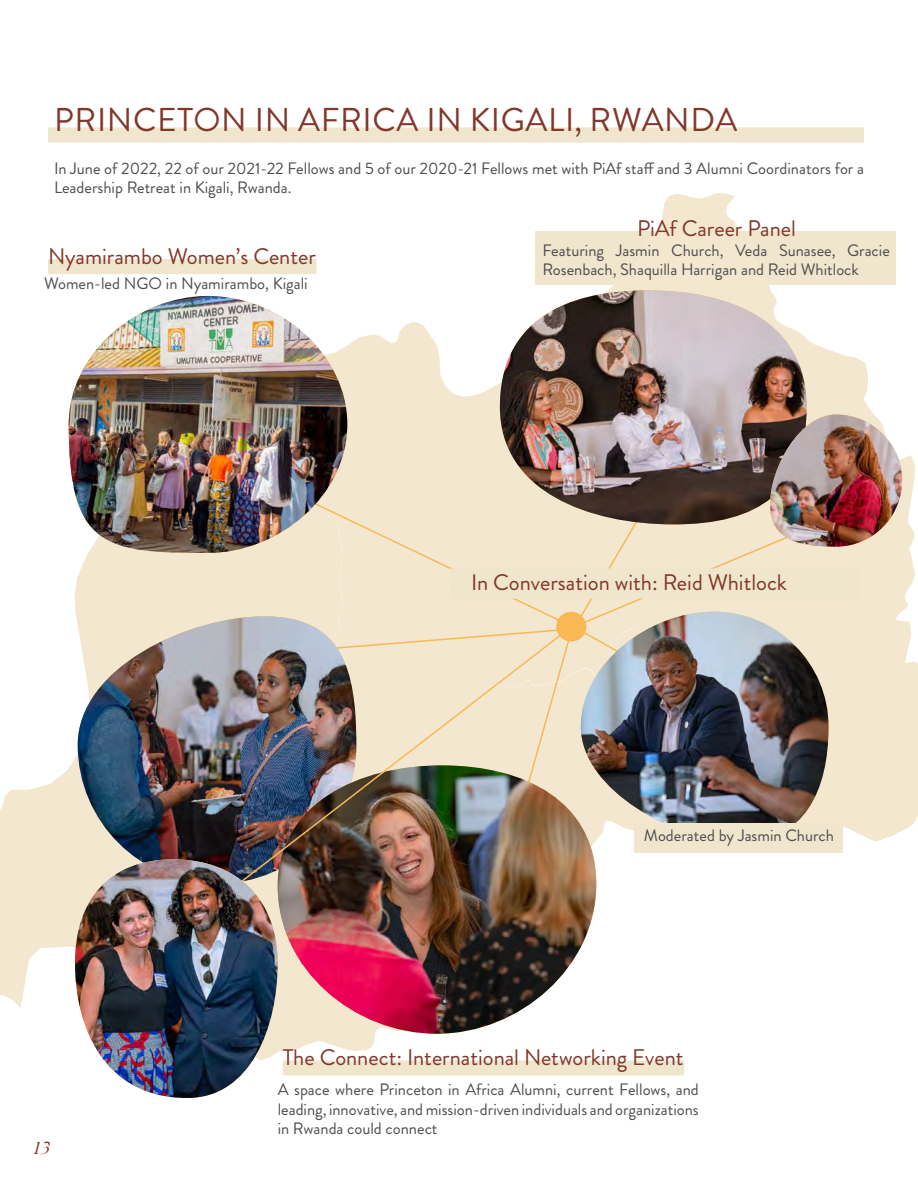
<style>
.page{position:relative;width:918px;height:1188px;background:#fff}
.page>*{position:absolute;margin:0;border:0;box-sizing:border-box;transform-origin:0 0}
.t1{font:33px "Brandon Grotesque";letter-spacing:.02em;color:#823728}
.t2{font:22.5px "Brandon Grotesque";color:#823728}
.t3{font:italic 18px "Baskerville Poster PT";color:#813324}
.t4{font:16.5px/19.5px "Brandon Grotesque";color:#4d4d4f}
</style>
<div class="page">
<div style="left:48px;top:128px;width:816px;height:14px;background:#f0e5cd"></div>
<svg style="left:347px;top:322px;width:136px;height:93px;fill:#f3e7cf"></svg>
<svg style="left:483px;top:193px;width:435px;height:638px"></svg>
<svg style="left:0;top:417px;width:144px;height:591px"></svg>
<div style="left:144px;top:553px;width:231px;height:499px;background:#f3e7cf"></div>
<div style="left:283px;top:1061px;width:401px;height:15px;background:#f0e5cd"></div>
<div style="left:48px;top:259px;width:268px;height:15px;background:#f0e5cd"></div>
<img style="left:78px;top:616px;width:213px;height:243px">
<img style="left:69px;top:296px;width:278px;height:257px">
<img style="left:500px;top:290px;width:307px;height:125px">
<img style="left:278px;top:883px;width:318px;height:151px">
<img style="left:233px;top:628px;width:336px;height:261px">
<img style="left:75px;top:859px;width:203px;height:239px">
<img style="left:291px;top:415px;width:611px;height:468px">
<h1 class="t1" style="left:54px;top:97px;width:685px">PRINCETON IN AFRICA IN KIGALI, RWANDA</h1>
<p class="t4" style="left:54px;top:158px;width:812px">In June of 2022, 22 of our 2021-22 Fellows and 5 of our 2020-21 Fellows met with PiAf staff and 3 Alumni Coordinators for a<br>Leadership Retreat in Kigali, Rwanda.</p>
<h2 class="t2" style="left:48px;top:241px;width:269px">Nyamirambo Women’s Center</h2>
<p class="t4" style="left:44px;top:274px;width:265px">Women-led NGO in Nyamirambo, Kigali</p>
<h2 class="t2" style="left:637px;top:213px;width:160px">PiAf Career Panel</h2>
<p class="t4" style="left:542px;top:240px;width:349px">Featuring Jasmin Church, Veda Sunasee, Gracie<br>Rosenbach, Shaquilla Harrigan and Reid Whitlock</p>
<h2 class="t2" style="left:471px;top:567px;width:317px">In Conversation with: Reid Whitlock</h2>
<p class="t4" style="left:644px;top:826px;width:192px">Moderated by Jasmin Church</p>
<h2 class="t2" style="left:283px;top:1042px;width:402px">The Connect: International Networking Event</h2>
<p class="t3" style="left:32px;top:1138px;width:19px">13</p>
<p class="t4" style="left:278px;top:1080px;width:423px;text-align:justify">A space where Princeton in Africa Alumni, current Fellows, and leading, innovative, and mission-driven individuals and organizations in Rwanda could connect</p>
</div>
